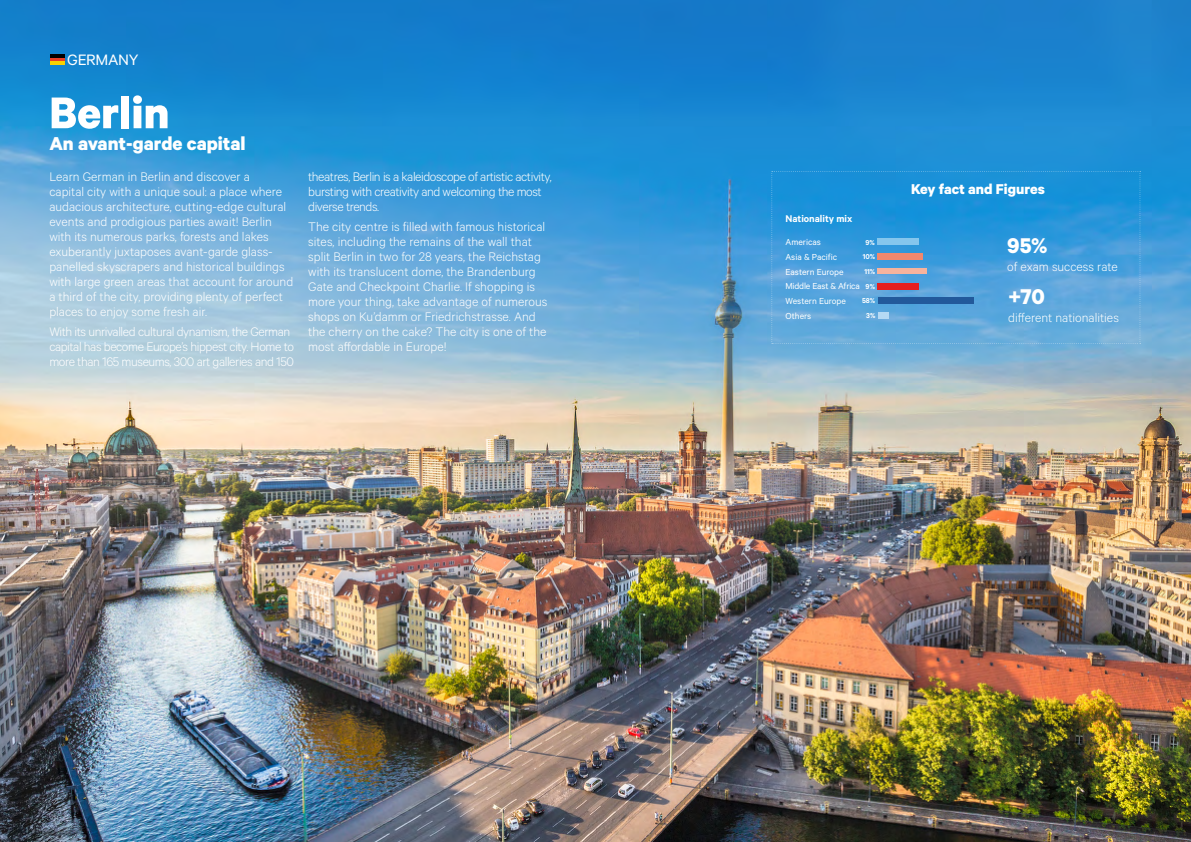
<style>
.page{position:relative;width:1191px;height:842px;background:#fff}
.page>*{position:absolute;margin:0;border:0;box-sizing:border-box;transform-origin:0 0}
.t1{font:700 50px "Calibre";color:#fff}
.t2{font:700 24px "Calibre";color:#fff}
.t3{font:700 21px "Calibre";color:#fff}
.t4{font:17px "Calibre";letter-spacing:-.02em;color:#fff}
.t5{font:700 16px "Calibre";color:#fff}
.t6{font:300 14px/15px "Calibre";color:#fff}
.t7{font:300 14px/15px "Calibre";letter-spacing:-.03em;color:#fff}
.t8{font:600 11px "Calibre";color:#fff}
.t9{font:9.8px "Calibre";color:#fff}
.t10{font:600 8px "Calibre";color:#fff}
.s1{font-weight:600;font-size:8px}
</style>
<div class="page">
<img style="left:0;top:0;width:1191px;height:842px">
<hr style="left:50px;top:55px;width:14px;height:3px;background:#000">
<hr style="left:50px;top:58px;width:14px;height:3px;background:#e83d24">
<hr style="left:50px;top:61px;width:14px;height:3px;background:#f8d200">
<svg style="left:771px;top:171px;width:370px;height:173px;background:#3f9ddb"></svg>
<div style="left:877px;top:297px;width:96px;height:7px;background:#22599b"></div>
<div style="left:877px;top:283px;width:42px;height:6px;background:#e51e1e"></div>
<div style="left:877px;top:239px;width:42px;height:6px;background:#85c6ed"></div>
<div style="left:877px;top:254px;width:46px;height:6px;background:#f1886e"></div>
<div style="left:877px;top:312px;width:11px;height:7px;background:#b4d9f4"></div>
<div style="left:877px;top:268px;width:50px;height:6px;background:#f7b39d"></div>
<p class="t4" style="left:67px;top:50px;width:73px">GERMANY</p>
<h1 class="t1" style="left:49px;top:82px;width:122px">Berlin</h1>
<h3 class="t3" style="left:49px;top:131px;width:198px">An avant-garde capital</h3>
<p class="t6" style="left:49px;top:168px;width:245px">Learn German in Berlin and discover a<br>capital city with a unique soul: a place where audacious architecture, cutting-edge cultural events and prodigious parties await! Berlin with its numerous parks, forests and lakes exuberantly juxtaposes avant-garde glass&shy;panelled skyscrapers and historical buildings with large green areas that account for around a third of the city, providing plenty of perfect places to enjoy some fresh air.</p>
<p class="t7" style="left:49px;top:324px;width:246px">With its unrivalled cultural dynamism, the German capital has become Europe’s hippest city. Home to more than 165 museums, 300 art galleries and 150</p>
<p class="t7" style="left:308px;top:168px;width:245px">theatres, Berlin is a kaleidoscope of artistic activity, bursting with creativity and welcoming the most diverse trends.</p>
<p class="t6" style="left:308px;top:219px;width:241px">The city centre is filled with famous historical sites, including the remains of the wall that split Berlin in two for 28 years, the Reichstag with its translucent dome, the Brandenburg Gate and Checkpoint Charlie. If shopping is more your thing, take advantage of numerous shops on Ku’damm or Friedrichstrasse. And the cherry on the cake? The city is one of the most affordable in Europe!</p>
<p class="t8" style="left:785px;top:212px;width:68px">Nationality mix</p>
<p class="t9" style="left:785px;top:236px;width:37px">Americas</p>
<p class="t10" style="left:865px;top:237px;width:11px">9%</p>
<p class="t9" style="left:785px;top:251px;width:53px">Asia &amp; Pacific</p>
<p class="t10" style="left:862px;top:252px;width:14px">10%</p>
<p class="t9" style="left:785px;top:266px;width:60px">Eastern Europe</p>
<p class="t10" style="left:864px;top:267px;width:12px">11%</p>
<p class="t9" style="left:785px;top:281px;width:91px">Middle East &amp; Africa <span class="s1">9%</span></p>
<p class="t9" style="left:785px;top:295px;width:62px">Western Europe</p>
<p class="t10" style="left:862px;top:296px;width:15px">58%</p>
<p class="t9" style="left:785px;top:310px;width:27px">Others</p>
<p class="t10" style="left:866px;top:311px;width:11px">3%</p>
<p class="t5" style="left:911px;top:179px;width:136px">Key fact and Figures</p>
<h2 class="t2" style="left:1007px;top:231px;width:42px">95%</h2>
<p class="t6" style="left:1007px;top:259px;width:112px">of exam success rate</p>
<h2 class="t2" style="left:1008px;top:282px;width:38px">+70</h2>
<p class="t6" style="left:1008px;top:310px;width:112px">different nationalities</p>
</div>
